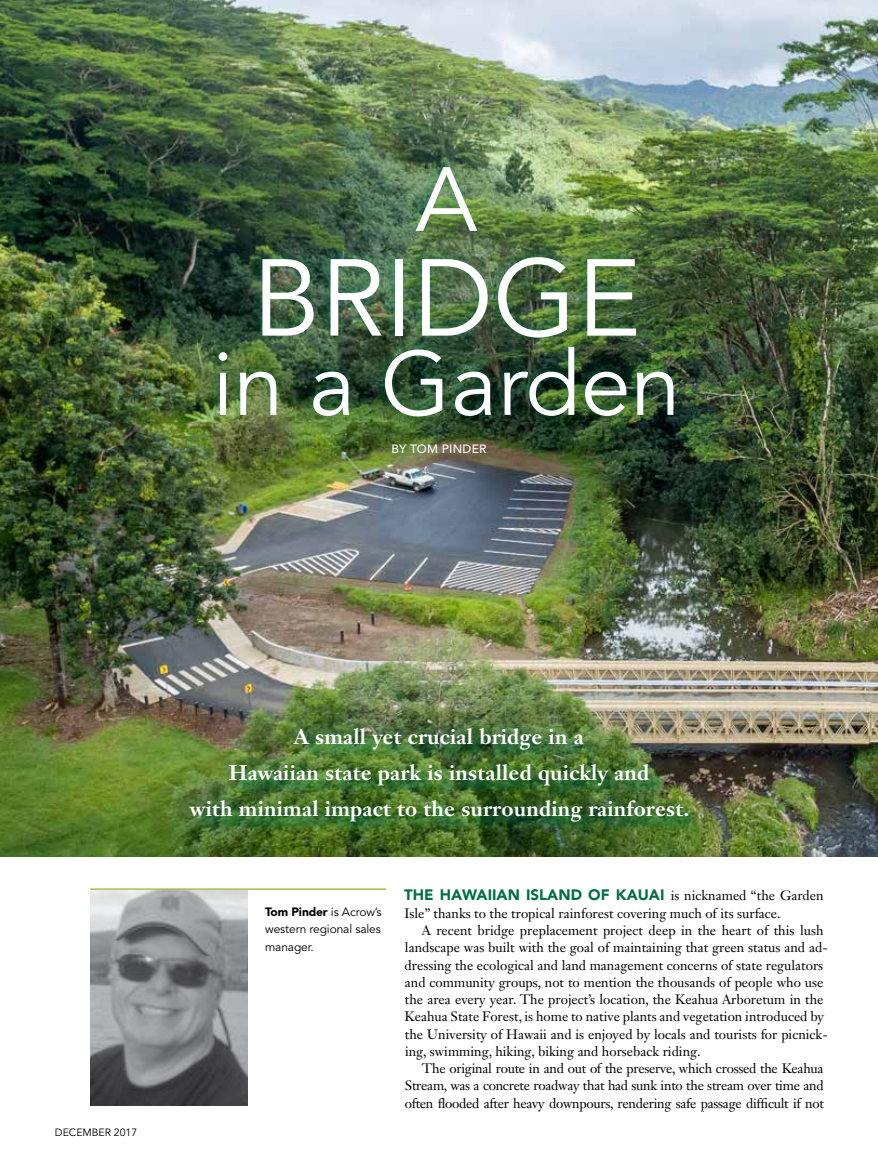
<style>
.page{position:relative;width:878px;height:1175px;background:#fff}
.page>*{position:absolute;margin:0;border:0;box-sizing:border-box;transform-origin:0 0}
.t1{font:108px "Avenir LT Std";color:#fff}
.t2{font:90px "Avenir LT Std";color:#fff}
.t3{font:700 21px/36px "Janson Text LT Std";letter-spacing:.01em;color:#fff;text-align:center}
.t4{font:900 15px "Avenir LT Std";color:#006f45}
.t5{font:13.5px "Janson Text LT Std";color:#000}
.t6{font:13.5px "Janson Text LT Std";letter-spacing:-.02em;color:#000}
.t7{font:12px/17.2px "Avenir LT Std";letter-spacing:-.01em;color:#000;text-align:justify}
.t8{font:500 12px "Avenir LT Std";letter-spacing:.02em;color:#fff}
.t9{font:10.5px "Avenir LT Std";color:#000}
.s1{font-weight:900}
.s2{font-family:"Janson Text LT Std";font-weight:400;font-size:13.5px;color:#000}
</style>
<div class="page">
<img style="left:0;top:0;width:878px;height:856px">
<div style="left:193px;top:731px;width:512px;height:108px;background:#006f45;opacity:.75"></div>
<div style="left:178px;top:714px;width:522px;height:120px;background:#006f45;opacity:.75"></div>
<div style="left:206px;top:154px;width:474px;height:269px;background:#006f45;opacity:.47"></div>
<img style="left:90px;top:890px;width:157px;height:216px">
<hr style="left:90px;top:888px;width:296px;height:2px;background:#a6be4b">
<h2 class="t2" style="left:415px;top:148px;width:63px">A</h2>
<h1 class="t1" style="left:252px;top:236px;width:390px">BRIDGE</h1>
<h2 class="t2" style="left:212px;top:332px;width:470px">in a Garden</h2>
<p class="t8" style="left:391px;top:442px;width:97px">BY TOM PINDER</p>
<p class="t9" style="left:55px;top:1126px;width:84px">DECEMBER 2017</p>
<h3 class="t3" style="left:189px;top:718px;width:501px">A small yet crucial bridge in a<br>Hawaiian state park is installed quickly and<br>with minimal impact to the surrounding rainforest.</h3>
<p class="t7" style="left:265px;top:903px;width:118px"><span class="s1">Tom Pinder</span> is Acrow’s western regional sales manager.</p>
<p class="t4" style="left:404px;top:886px;width:421px">THE HAWAIIAN ISLAND OF KAUAI <span class="s2">is nicknamed “the Garden</span></p>
<p class="t5" style="left:404px;top:904px;width:377px">Isle” thanks to the tropical rainforest covering much of its surface.</p>
<p class="t5" style="left:422px;top:921px;width:403px">A recent bridge preplacement project deep in the heart of this lush</p>
<p class="t5" style="left:405px;top:939px;width:424px">landscape was built with the goal of maintaining that green status and ad-</p>
<p class="t5" style="left:404px;top:956px;width:420px">dressing the ecological and land management concerns of state regulators</p>
<p class="t5" style="left:405px;top:973px;width:420px">and community groups, not to mention the thousands of people who use</p>
<p class="t5" style="left:405px;top:990px;width:420px">the area every year. The project’s location, the Keahua Arboretum in the</p>
<p class="t5" style="left:404px;top:1008px;width:421px">Keahua State Forest, is home to native plants and vegetation introduced by</p>
<p class="t5" style="left:405px;top:1025px;width:424px">the University of Hawaii and is enjoyed by locals and tourists for picnick-</p>
<p class="t5" style="left:405px;top:1042px;width:297px">ing, swimming, hiking, biking and horseback riding.</p>
<p class="t6" style="left:422px;top:1059px;width:403px">The original route in and out of the preserve, which crossed the Keahua</p>
<p class="t6" style="left:405px;top:1077px;width:420px">Stream, was a concrete roadway that had sunk into the stream over time and</p>
<p class="t6" style="left:404px;top:1094px;width:420px">often flooded after heavy downpours, rendering safe passage difficult if not</p>
</div>
